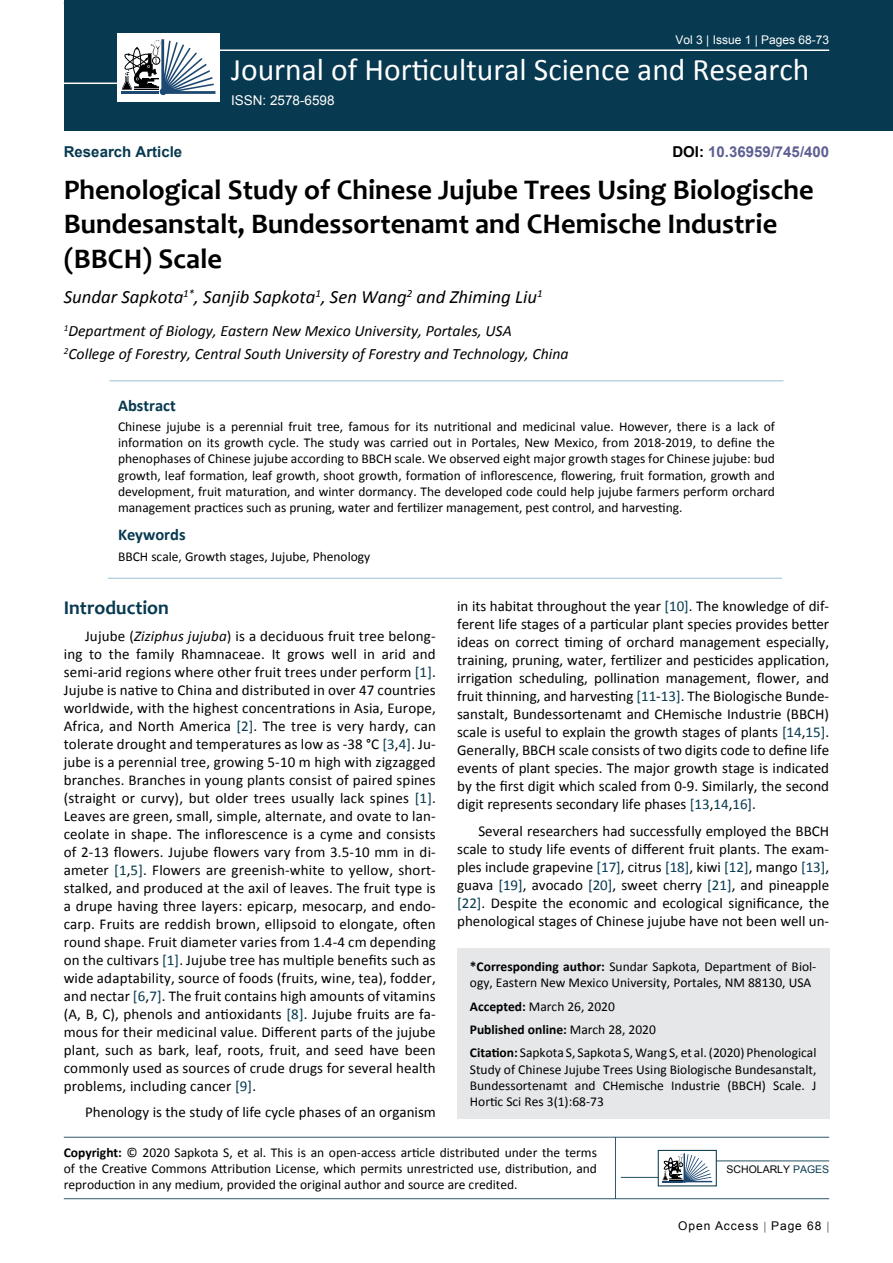
<style>
.page{position:relative;width:893px;height:1263px;background:#fff}
.page>*{position:absolute;margin:0;border:0;box-sizing:border-box;transform-origin:0 0}
.t1{font:31.5px "Calibri";color:#fff}
.t2{font:700 28.5px/34.2px "Candara";color:#000}
.t3{font:700 19.5px "Candara";color:#073950}
.t4{font:italic 18.75px "Calibri";color:#000}
.t5{font:700 16.5px "Calibri";color:#073950}
.t6{font:italic 15.75px/23.1px "Calibri";color:#000}
.t7{font:15px/18px "Calibri";color:#000;text-align:justify}
.t8{font:700 15px "Arial";color:#5e5f93}
.t9{font:700 15px "Arial";color:#073950}
.t10{font:13.5px/16.2px "Calibri";color:#000;text-align:justify}
.t11{font:13.5px "Arial";color:#fff}
.t12{font:12px "Arial";color:#fff}
.t13{font:12px "Arial";letter-spacing:.08em;color:#000}
.t14{font:10.5px "Arial";color:#000}
.s1{color:#000}
.s2{font-style:italic}
.s3{color:#073950}
.s4{font-weight:700}
</style>
<div class="page">
<div style="left:64px;top:0;width:829px;height:131px;background:#073950"></div>
<div style="left:457px;top:948px;width:372px;height:171px;background:#e6e7e8"></div>
<hr style="left:218px;top:49px;width:611px;height:2px;background:#fff">
<div style="left:117px;top:33px;width:102px;height:69px;background:#fff"></div>
<hr style="left:121px;top:91px;width:38px;height:3px;background:#1d4871">
<svg style="left:122px;top:39px;width:93px;height:55px"></svg>
<div style="left:160px;top:88px;width:7px;height:7px;background:#1d4871;border-radius:50%"></div>
<hr style="left:64px;top:83px;width:54px;height:1px;background:#fff">
<hr style="left:64px;top:1137px;width:765px;height:1px;background:#073950">
<hr style="left:64px;top:1198px;width:765px;height:1px;background:#073950">
<hr style="left:615px;top:1137px;width:1px;height:62px;background:#073950">
<div style="left:658px;top:1150px;width:59px;height:36px;border:1px solid #073950"></div>
<svg style="left:662px;top:1153px;width:50px;height:30px"></svg>
<hr style="left:716px;top:1160px;width:113px;height:1px;background:#073950">
<hr style="left:621px;top:1177px;width:38px;height:1px;background:#073950">
<hr style="left:109px;top:380px;width:674px;height:1px;background:#98c0d2">
<hr style="left:108px;top:578px;width:674px;height:1px;background:#98c0d2">
<p class="t12" style="left:675px;top:32px;width:155px">Vol 3 | Issue 1 | Pages 68-73</p>
<h1 class="t1" style="left:231px;top:49px;width:580px">Journal of Horticultural Science and Research</h1>
<p class="t11" style="left:231px;top:92px;width:105px">ISSN: 2578-6598</p>
<p class="t8" style="left:672px;top:142px;width:158px"><span class="s1">DOI:</span> 10.36959/745/400</p>
<h2 class="t2" style="left:64px;top:173px;width:751px">Phenological Study of Chinese Jujube Trees Using Biologische<br>Bundesanstalt, Bundessortenamt and CHemische Industrie (BBCH) Scale</h2>
<p class="t4" style="left:64px;top:284px;width:480px">Sundar Sapkota<sup>1*</sup>, Sanjib Sapkota<sup>1</sup>, Sen Wang<sup>2</sup> and Zhiming Liu<sup>1</sup></p>
<p class="t6" style="left:64px;top:319px;width:506px"><sup>1</sup>Department of Biology, Eastern New Mexico University, Portales, USA<br><sup>2</sup>College of Forestry, Central South University of Forestry and Technology, China</p>
<p class="t9" style="left:64px;top:142px;width:120px">Research Article</p>
<p class="t5" style="left:118px;top:395px;width:59px">Abstract</p>
<p class="t10" style="left:118px;top:418px;width:658px">Chinese jujube is a perennial fruit tree, famous for its nutritional and medicinal value. However, there is a lack of information on its growth cycle. The study was carried out in Portales, New Mexico, from 2018-2019, to define the phenophases of Chinese jujube according to BBCH scale. We observed eight major growth stages for Chinese jujube: bud growth, leaf formation, leaf growth, shoot growth, formation of inflorescence, flowering, fruit formation, growth and development, fruit maturation, and winter dormancy. The developed code could help jujube farmers perform orchard management practices such as pruning, water and fertilizer management, pest control, and harvesting.</p>
<p class="t5" style="left:118px;top:524px;width:69px">Keywords</p>
<p class="t10" style="left:118px;top:548px;width:254px">BBCH scale, Growth stages, Jujube, Phenology</p>
<h3 class="t3" style="left:64px;top:595px;width:107px">Introduction</h3>
<p class="t7" style="left:64px;top:626px;width:374px;text-indent:21px">Jujube (<span class="s2">Ziziphus jujuba</span>) is a deciduous fruit tree belong&shy;ing to the family Rhamnaceae. It grows well in arid and semi-arid regions where other fruit trees under perform <span class="s3">[1]</span>.<br>Jujube is native to China and distributed in over 47 countries worldwide, with the highest concentrations in Asia, Europe, Africa, and North America <span class="s3">[2]</span>. The tree is very hardy, can tolerate drought and temperatures as low as -38 °C <span class="s3">[3</span>,<span class="s3">4]</span>. Ju&shy;jube is a perennial tree, growing 5-10 m high with zigzagged branches. Branches in young plants consist of paired spines (straight or curvy), but older trees usually lack spines <span class="s3">[1]</span>.<br>Leaves are green, small, simple, alternate, and ovate to lan&shy;ceolate in shape. The inflorescence is a cyme and consists of 2-13 flowers. Jujube flowers vary from 3.5-10 mm in di&shy;ameter <span class="s3">[1</span>,<span class="s3">5]</span>. Flowers are greenish-white to yellow, short&shy;stalked, and produced at the axil of leaves. The fruit type is a drupe having three layers: epicarp, mesocarp, and endo&shy;carp. Fruits are reddish brown, ellipsoid to elongate, often round shape. Fruit diameter varies from 1.4-4 cm depending on the cultivars <span class="s3">[1]</span>. Jujube tree has multiple benefits such as wide adaptability, source of foods (fruits, wine, tea), fodder, and nectar <span class="s3">[6</span>,<span class="s3">7]</span>. The fruit contains high amounts of vitamins (A, B, C), phenols and antioxidants <span class="s3">[8]</span>. Jujube fruits are fa&shy;mous for their medicinal value. Different parts of the jujube plant, such as bark, leaf, roots, fruit, and seed have been commonly used as sources of crude drugs for several health problems, including cancer <span class="s3">[9]</span>.</p>
<p class="t7" style="left:85px;top:1103px;width:352px">Phenology is the study of life cycle phases of an organism</p>
<p class="t7" style="left:457px;top:597px;width:374px">in its habitat throughout the year <span class="s3">[10]</span>. The knowledge of dif&shy;ferent life stages of a particular plant species provides better ideas on correct timing of orchard management especially, training, pruning, water, fertilizer and pesticides application, irrigation scheduling, pollination management, flower, and fruit thinning, and harvesting <span class="s3">[11</span>-<span class="s3">13]</span>. The Biologische Bunde&shy;sanstalt, Bundessortenamt and CHemische Industrie (BBCH) scale is useful to explain the growth stages of plants <span class="s3">[14</span>,<span class="s3">15]</span>.<br>Generally, BBCH scale consists of two digits code to define life events of plant species. The major growth stage is indicated by the first digit which scaled from 0-9. Similarly, the second digit represents secondary life phases <span class="s3">[13</span>,<span class="s3">14</span>,<span class="s3">16]</span>.</p>
<p class="t7" style="left:457px;top:822px;width:374px;text-indent:21px">Several researchers had successfully employed the BBCH scale to study life events of different fruit plants. The exam&shy;ples include grapevine <span class="s3">[17]</span>, citrus <span class="s3">[18]</span>, kiwi <span class="s3">[12]</span>, mango <span class="s3">[13]</span>, guava <span class="s3">[19]</span>, avocado <span class="s3">[20]</span>, sweet cherry <span class="s3">[21]</span>, and pineapple <span class="s3">[22]</span>. Despite the economic and ecological significance, the phenological stages of Chinese jujube have not been well un-</p>
<p class="t10" style="left:470px;top:959px;width:348px"><span class="s4">*Corresponding author:</span> Sundar Sapkota, Department of Biol&shy;ogy, Eastern New Mexico University, Portales, NM 88130, USA</p>
<p class="t10" style="left:470px;top:995px;width:348px;line-height:23px;text-align:left"><span class="s4">Accepted:</span> March 26, 2020<br><span class="s4">Published online:</span> March 28, 2020<br><span class="s4">Citation:</span> Sapkota S, Sapkota S, Wang S, et al. (2020) Phenological</p>
<p class="t10" style="left:470px;top:1061px;width:348px">Study of Chinese Jujube Trees Using Biologische Bundesanstalt, Bundessortenamt and CHemische Industrie (BBCH) Scale. J Hortic Sci Res 3(1):68-73</p>
<p class="t10" style="left:64px;top:1144px;width:535px"><span class="s4">Copyright:</span> © 2020 Sapkota S, et al. This is an open-access article distributed under the terms of the Creative Commons Attribution License, which permits unrestricted use, distribution, and reproduction in any medium, provided the original author and source are credited.</p>
<p class="t14" style="left:726px;top:1162px;width:102px">Scholarly <span class="s3">Pages</span></p>
<p class="t13" style="left:678px;top:1218px;width:145px">Open Access Page 68</p>
</div>
